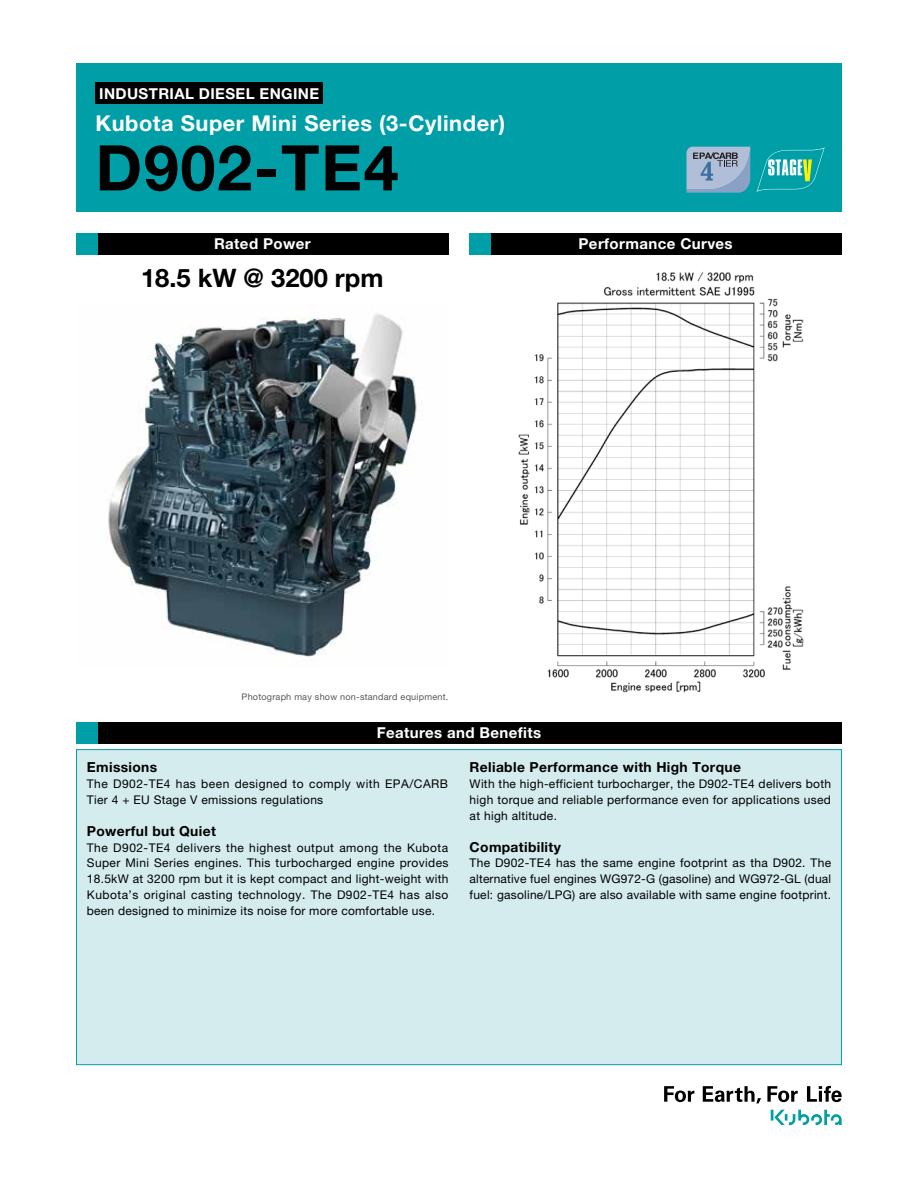
<style>
.page{position:relative;width:918px;height:1188px;background:#fff}
.page>*{position:absolute;margin:0;border:0;box-sizing:border-box;transform-origin:0 0}
.t1{font:700 63px "Helvetica Neue LT Std";letter-spacing:.025em;color:#000}
.t2{font:700 25.5px "Helvetica Neue LT Std";color:#000}
.t3{font:700 21.75px "Helvetica Neue LT Std";letter-spacing:.025em;color:#fff}
.t4{font:700 15px "Helvetica Neue LT Std";letter-spacing:.025em;color:#fff}
.t5{font:700 13.8px "Helvetica Neue LT Std";letter-spacing:.025em;color:#000}
.t6{font:12px/15.9px "Helvetica Neue LT Std";letter-spacing:.025em;color:#000;text-align:justify}
.t7{font:9.15px "Helvetica Neue LT Std";letter-spacing:.025em;color:#5a5757}
</style>
<div class="page">
<div style="left:76px;top:749px;width:766px;height:316px;background:#d4ecee;border:1px solid #009fa8"></div>
<div style="left:76px;top:63px;width:766px;height:149px;background:#009fa8"></div>
<div style="left:95px;top:82px;width:228px;height:22px;background:#000"></div>
<div style="left:76px;top:233px;width:372px;height:22px;background:#000"></div>
<div style="left:76px;top:722px;width:766px;height:22px;background:#000"></div>
<div style="left:76px;top:233px;width:22px;height:22px;background:#009fa8"></div>
<div style="left:76px;top:722px;width:22px;height:22px;background:#009fa8"></div>
<div style="left:470px;top:233px;width:372px;height:22px;background:#000"></div>
<div style="left:470px;top:233px;width:21px;height:22px;background:#009fa8"></div>
<svg style="left:686px;top:147px;width:64px;height:46px;background:#94a9c2"></svg>
<svg style="left:757px;top:147px;width:68px;height:45px"></svg>
<svg style="left:767px;top:1086px;width:31px;height:16px"></svg>
<svg style="left:664px;top:1086px;width:30px;height:16px"></svg>
<svg style="left:703px;top:1086px;width:58px;height:17px"></svg>
<svg style="left:807px;top:1086px;width:35px;height:16px"></svg>
<svg style="left:771px;top:1110px;width:71px;height:15px"></svg>
<img style="left:105px;top:314px;width:312px;height:343px">
<img style="left:518px;top:272px;width:286px;height:421px">
<p class="t4" style="left:99px;top:84px;width:221px">INDUSTRIAL DIESEL ENGINE</p>
<h3 class="t3" style="left:95px;top:110px;width:411px">Kubota Super Mini Series (3-Cylinder)</h3>
<h1 class="t1" style="left:95px;top:129px;width:305px">D902-TE4</h1>
<p class="t4" style="left:214px;top:235px;width:98px">Rated Power</p>
<p class="t4" style="left:579px;top:235px;width:156px">Performance Curves</p>
<h2 class="t2" style="left:141px;top:262px;width:244px">18.5 kW @ 3200 rpm</h2>
<p class="t7" style="left:242px;top:691px;width:208px">Photograph may show non-standard equipment.</p>
<p class="t4" style="left:377px;top:724px;width:166px">Features and Benefits</p>
<p class="t5" style="left:87px;top:759px;width:72px">Emissions</p>
<p class="t6" style="left:87px;top:776px;width:363px">The D902-TE4 has been designed to comply with EPA/CARB<br>Tier 4 + EU Stage V emissions regulations</p>
<p class="t5" style="left:87px;top:822px;width:130px">Powerful but Quiet</p>
<p class="t6" style="left:87px;top:839px;width:363px">The D902-TE4 delivers the highest output among the Kubota Super Mini Series engines. This turbocharged engine provides 18.5kW at 3200 rpm but it is kept compact and light-weight with Kubota’s original casting technology. The D902-TE4 has also been designed to minimize its noise for more comfortable use.</p>
<p class="t5" style="left:470px;top:759px;width:273px">Reliable Performance with High Torque</p>
<p class="t6" style="left:470px;top:776px;width:363px">With the high-efficient turbocharger, the D902-TE4 delivers both high torque and reliable performance even for applications used at high altitude.</p>
<p class="t5" style="left:470px;top:838px;width:93px">Compatibility</p>
<p class="t6" style="left:470px;top:855px;width:363px">The D902-TE4 has the same engine footprint as tha D902. The alternative fuel engines WG972-G (gasoline) and WG972-GL (dual fuel: gasoline/LPG) are also available with same engine footprint.</p>
</div>
